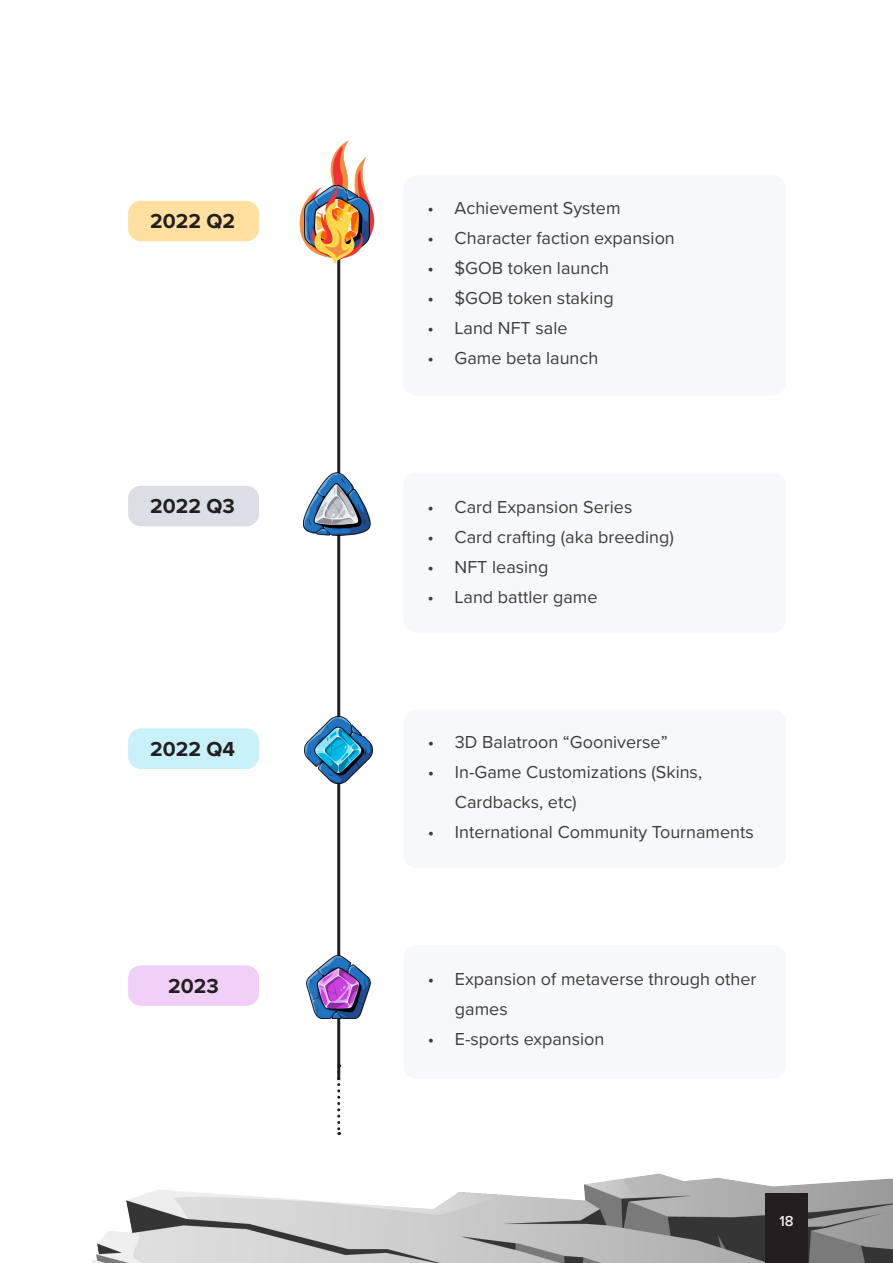
<style>
.page{position:relative;width:893px;height:1263px;background:#fff}
.page>*{position:absolute;margin:0;border:0;box-sizing:border-box;transform-origin:0 0}
.Body_Text_Black{font:700 21px "Proxima Nova";color:#231f20}
.t1{font:18px/30px "Proxima Nova";color:#3e3e3f}
.t2{font:500 15px "Proxima Nova";color:#fff}
</style>
<div class="page">
<img style="left:93px;top:1173px;width:800px;height:90px">
<hr style="left:337px;top:223px;width:3px;height:857px;background:#231f20">
<svg style="left:337px;top:1064px;width:3px;height:71px"></svg>
<img style="left:299px;top:140px;width:76px;height:103px">
<img style="left:305px;top:186px;width:64px;height:63px">
<img style="left:310px;top:184px;width:56px;height:80px">
<div style="left:128px;top:201px;width:131px;height:40px;background:#ffe0a1;border-radius:13px"></div>
<div style="left:403px;top:175px;width:383px;height:220px;background:#f7f8f9;border-radius:13px"></div>
<img style="left:304px;top:472px;width:67px;height:64px">
<div style="left:128px;top:486px;width:131px;height:40px;background:#dbdee5;border-radius:13px"></div>
<div style="left:403px;top:472px;width:383px;height:160px;background:#f7f8f9;border-radius:13px"></div>
<img style="left:305px;top:717px;width:67px;height:67px">
<div style="left:403px;top:709px;width:383px;height:159px;background:#f7f8f9;border-radius:13px"></div>
<div style="left:128px;top:728px;width:131px;height:41px;background:#c8f1f9;border-radius:13px"></div>
<img style="left:306px;top:955px;width:65px;height:64px">
<div style="left:128px;top:965px;width:131px;height:41px;background:#f1d0f7;border-radius:13px"></div>
<div style="left:403px;top:945px;width:383px;height:133px;background:#f7f8f9;border-radius:13px"></div>
<div style="left:765px;top:1193px;width:43px;height:70px;background:#231f20"></div>
<p class="Body_Text_Black" style="left:150px;top:206px;width:86px">2022 Q2</p>
<p class="t1" style="left:428px;top:193px;width:194px">• Achievement System</p>
<p class="t1" style="left:428px;top:223px;width:249px">• Character faction expansion</p>
<p class="t1" style="left:428px;top:253px;width:183px">• $GOB token launch</p>
<p class="t1" style="left:428px;top:283px;width:188px">• $GOB token staking</p>
<p class="t1" style="left:428px;top:313px;width:141px">• Land NFT sale</p>
<p class="t1" style="left:428px;top:343px;width:172px">• Game beta launch</p>
<p class="Body_Text_Black" style="left:150px;top:490px;width:86px">2022 Q3</p>
<p class="t1" style="left:428px;top:491px;width:206px">• Card Expansion Series</p>
<p class="t1" style="left:428px;top:521px;width:248px">• Card crafting (aka breeding)</p>
<p class="t1" style="left:428px;top:551px;width:122px">• NFT leasing</p>
<p class="t1" style="left:428px;top:581px;width:172px">• Land battler game</p>
<p class="Body_Text_Black" style="left:150px;top:733px;width:86px">2022 Q4</p>
<p class="t1" style="left:428px;top:726px;width:241px">• 3D Balatroon “Gooniverse”</p>
<p class="t1" style="left:455px;top:756px;width:249px;text-indent:-27px">• In-Game Customizations (Skins,<br>Cardbacks, etc)</p>
<p class="t1" style="left:428px;top:816px;width:327px">• International Community Tournaments</p>
<p class="Body_Text_Black" style="left:168px;top:970px;width:52px">2023</p>
<p class="t1" style="left:455px;top:963px;width:303px;text-indent:-27px">• Expansion of metaverse through other games</p>
<p class="t1" style="left:428px;top:1023px;width:178px">• E-sports expansion</p>
<p class="t2" style="left:780px;top:1210px;width:16px">18</p>
</div>
